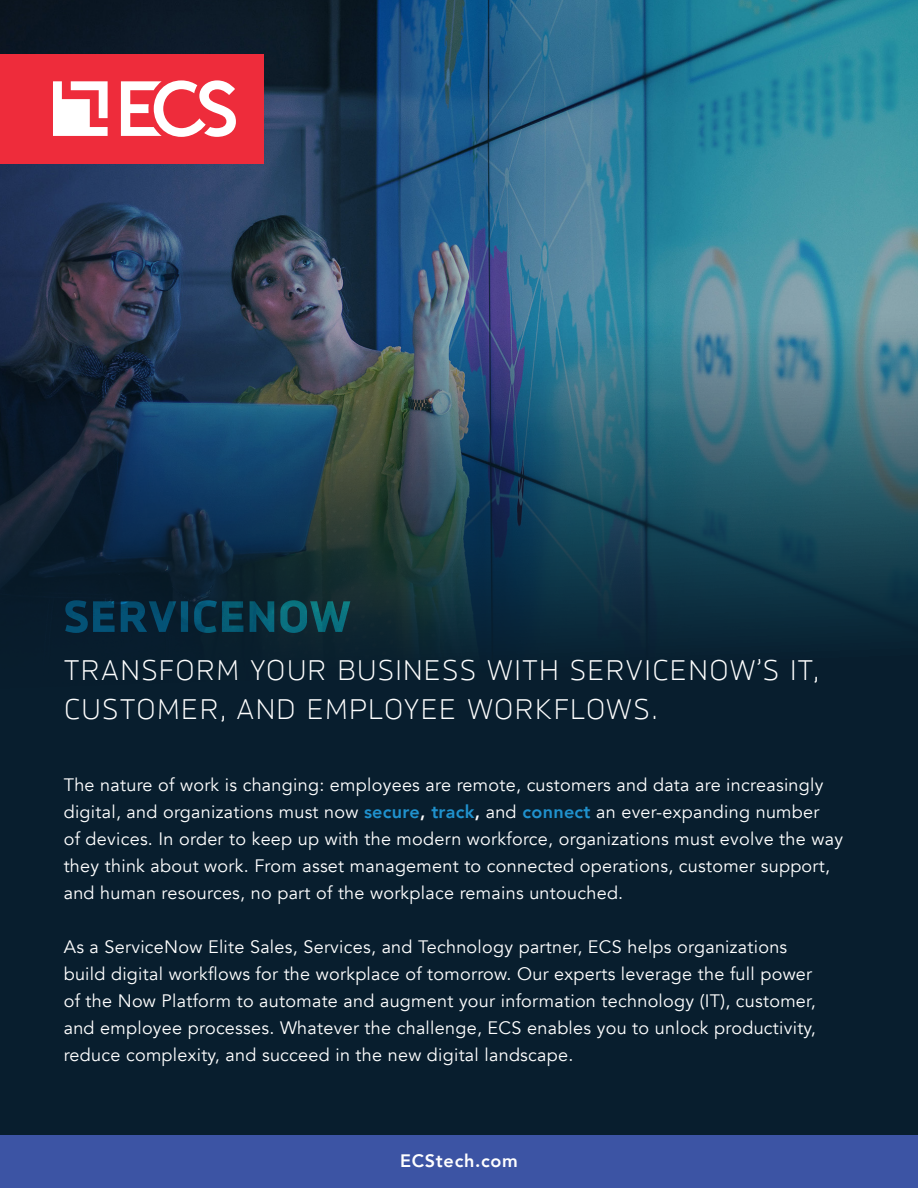
<style>
.page{position:relative;width:918px;height:1188px;background:#fff}
.page>*{position:absolute;margin:0;border:0;box-sizing:border-box;transform-origin:0 0}
.t1{font:30px/39px "Brokman";letter-spacing:.04em;color:#fff}
.t2{font:18px/27px "Avenir";letter-spacing:.015em;color:#fff}
.t3{font:800 18px "Avenir";letter-spacing:.04em;color:#fff}
.s1{font-weight:800;color:#2092ce}
.s2{font-weight:800}
</style>
<div class="page">
<div style="left:0;top:1134px;width:918px;height:54px;background:#3c54a4"></div>
<div style="left:0;top:86px;width:918px;height:1049px;background:#081e2e"></div>
<div style="left:0;top:0;width:918px;height:714px;background:#0a2228"></div>
<img style="left:0;top:0;width:918px;height:660px">
<div style="left:0;top:54px;width:263px;height:109px;background:#ee2c3b"></div>
<svg style="left:53px;top:81px;width:55px;height:55px"></svg>
<svg style="left:121px;top:80px;width:115px;height:57px"></svg>
<svg style="left:65px;top:600px;width:285px;height:33px"></svg>
<h1 class="t1" style="left:64px;top:650px;width:758px">TRANSFORM YOUR BUSINESS WITH SERVICENOW’S IT,<br>CUSTOMER, AND EMPLOYEE WORKFLOWS.</h1>
<p class="t2" style="left:64px;top:772px;width:781px">The nature of work is changing: employees are remote, customers and data are increasingly digital, and organizations must now <span class="s1">secure</span><span class="s2">,</span> <span class="s1">track</span><span class="s2">,</span> and <span class="s1">connect</span> an ever-expanding number<br>of devices. In order to keep up with the modern workforce, organizations must evolve the way they think about work. From asset management to connected operations, customer support, and human resources, no part of the workplace remains untouched.</p>
<p class="t2" style="left:64px;top:934px;width:754px">As a ServiceNow Elite Sales, Services, and Technology partner, ECS helps organizations build digital workflows for the workplace of tomorrow. Our experts leverage the full power of the Now Platform to automate and augment your information technology (IT), customer, and employee processes. Whatever the challenge, ECS enables you to unlock productivity, reduce complexity, and succeed in the new digital landscape.</p>
<p class="t3" style="left:400px;top:1147px;width:119px">ECStech.com</p>
</div>
